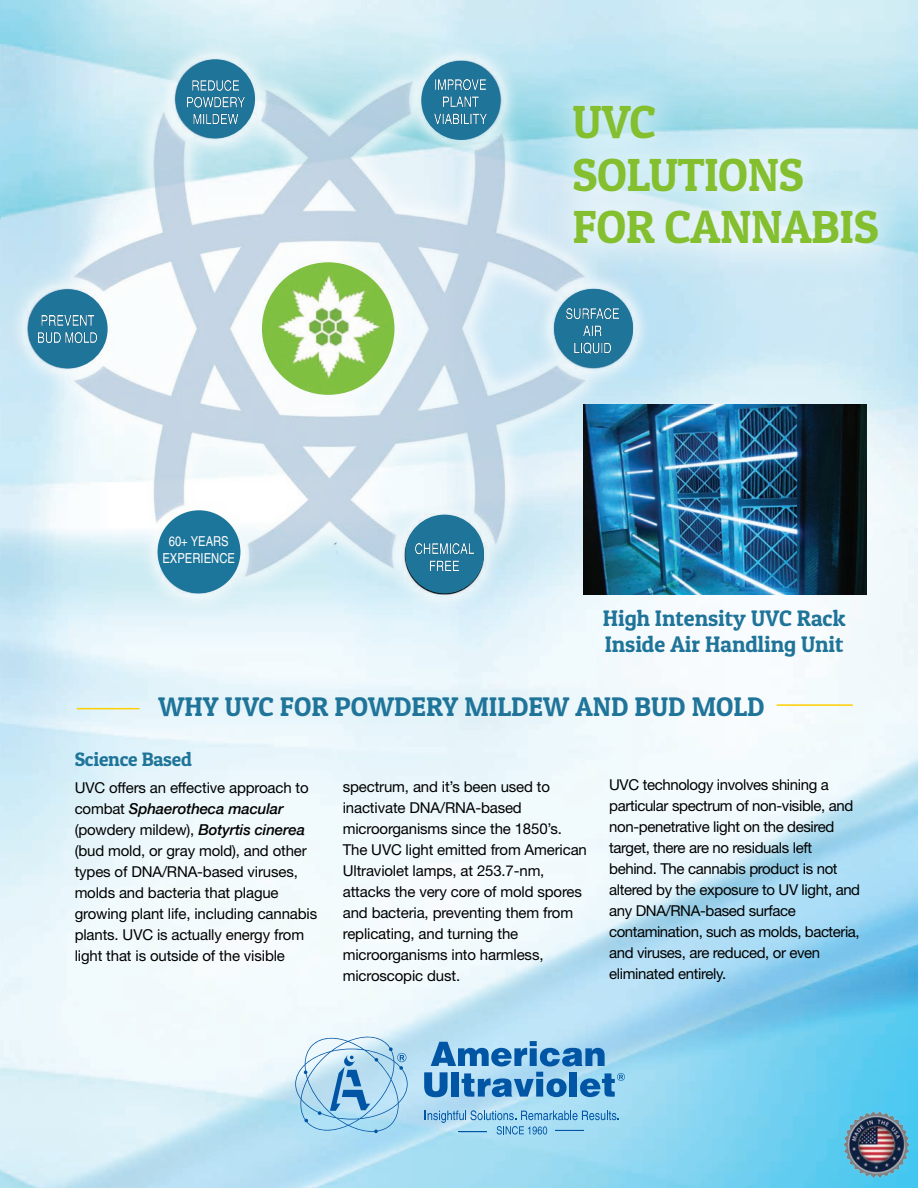
<style>
.page{position:relative;width:918px;height:1188px;background:#fff}
.page>*{position:absolute;margin:0;border:0;box-sizing:border-box;transform-origin:0 0}
.t1{font:46.5px/52.5px "Patua One";letter-spacing:-.01em;color:#83bf2f}
.t2{font:27px "Patua One";color:#1f7499}
.t3{font:22.5px/25.5px "Patua One";color:#1f7499}
.t4{font:19.5px "Patua One";letter-spacing:-.01em;color:#1f7499}
.t5{font:15px/21px "Helvetica Neue";letter-spacing:-.01em;color:#000}
.t6{font:condensed 13.8px "Helvetica";color:#fff}
.t7{font:condensed 13.65px "Helvetica";color:#fff}
.s1{font-weight:500;font-style:italic}
</style>
<div class="page">
<img style="left:0;top:0;width:918px;height:1188px">
<div style="left:537px;top:68px;width:377px;height:213px;background:#fff;opacity:.75"></div>
<img style="left:0;top:29px;width:682px;height:592px">
<svg style="left:295px;top:1035px;width:113px;height:98px;background:#a9d2ea"></svg>
<svg style="left:424px;top:1041px;width:201px;height:56px;background:#67a4d3"></svg>
<svg style="left:425px;top:1110px;width:194px;height:25px;background:#91c8e7"></svg>
<img style="left:584px;top:405px;width:282px;height:189px">
<hr style="left:77px;top:708px;width:62px;height:1px;background:#ffce00">
<hr style="left:777px;top:704px;width:76px;height:2px;background:#ffce00">
<img style="left:842px;top:1111px;width:70px;height:66px">
<div style="left:29px;top:289px;width:79px;height:79px;background:#1f7499;border-radius:50%"></div>
<div style="left:405px;top:515px;width:79px;height:78px;background:#1f7499;border-radius:50%"></div>
<div style="left:554px;top:289px;width:79px;height:79px;background:#1f7499;border-radius:50%"></div>
<div style="left:421px;top:61px;width:79px;height:79px;background:#1f7499;border-radius:50%"></div>
<div style="left:176px;top:59px;width:79px;height:79px;background:#1f7499;border-radius:50%"></div>
<img style="left:434px;top:80px;width:53px;height:44px">
<img style="left:566px;top:308px;width:53px;height:45px">
<img style="left:416px;top:544px;width:57px;height:27px">
<img style="left:38px;top:315px;width:59px;height:28px">
<img style="left:262px;top:262px;width:132px;height:133px;border-radius:66px">
<img style="left:188px;top:80px;width:57px;height:44px">
<div style="left:158px;top:510px;width:82px;height:83px;background:#1c759a;border-radius:50%"></div>
<p class="t7" style="left:169px;top:534px;width:61px">60+ YEARS</p>
<p class="t6" style="left:162px;top:550px;width:74px">EXPERIENCE</p>
<p class="t1" style="left:573px;top:95px;width:85px">UVC</p>
<p class="t1" style="left:573px;top:147px;width:308px">SOLUTIONS<br>FOR CANNABIS</p>
<p class="t3" style="left:603px;top:605px;width:244px">High Intensity UVC Rack<br>Inside Air Handling Unit</p>
<p class="t2" style="left:158px;top:690px;width:608px">WHY UVC FOR POWDERY MILDEW AND BUD MOLD</p>
<p class="t4" style="left:75px;top:747px;width:119px">Science Based</p>
<p class="t5" style="left:75px;top:777px;width:244px">UVC offers an effective approach to combat <span class="s1">Sphaerotheca macular </span>(powdery mildew), <span class="s1">Botyrtis cinerea </span>(bud mold, or gray mold), and other types of DNA/RNA-based viruses, molds and bacteria that plague growing plant life, including cannabis plants. UVC is actually energy from light that is outside of the visible</p>
<p class="t5" style="left:343px;top:776px;width:246px">spectrum, and it’s been used to inactivate DNA/RNA-based microorganisms since the 1850’s.<br>The UVC light emitted from American<br>Ultraviolet lamps, at 253.7-nm, attacks the very core of mold spores and bacteria, preventing them from replicating, and turning the microorganisms into harmless, microscopic dust.</p>
<p class="t5" style="left:609px;top:774px;width:252px">UVC technology involves shining a particular spectrum of non-visible, and non-penetrative light on the desired target, there are no residuals left behind. The cannabis product is not altered by the exposure to UV light, and any DNA/RNA-based surface contamination, such as molds, bacteria, and viruses, are reduced, or even eliminated entirely.</p>
</div>
